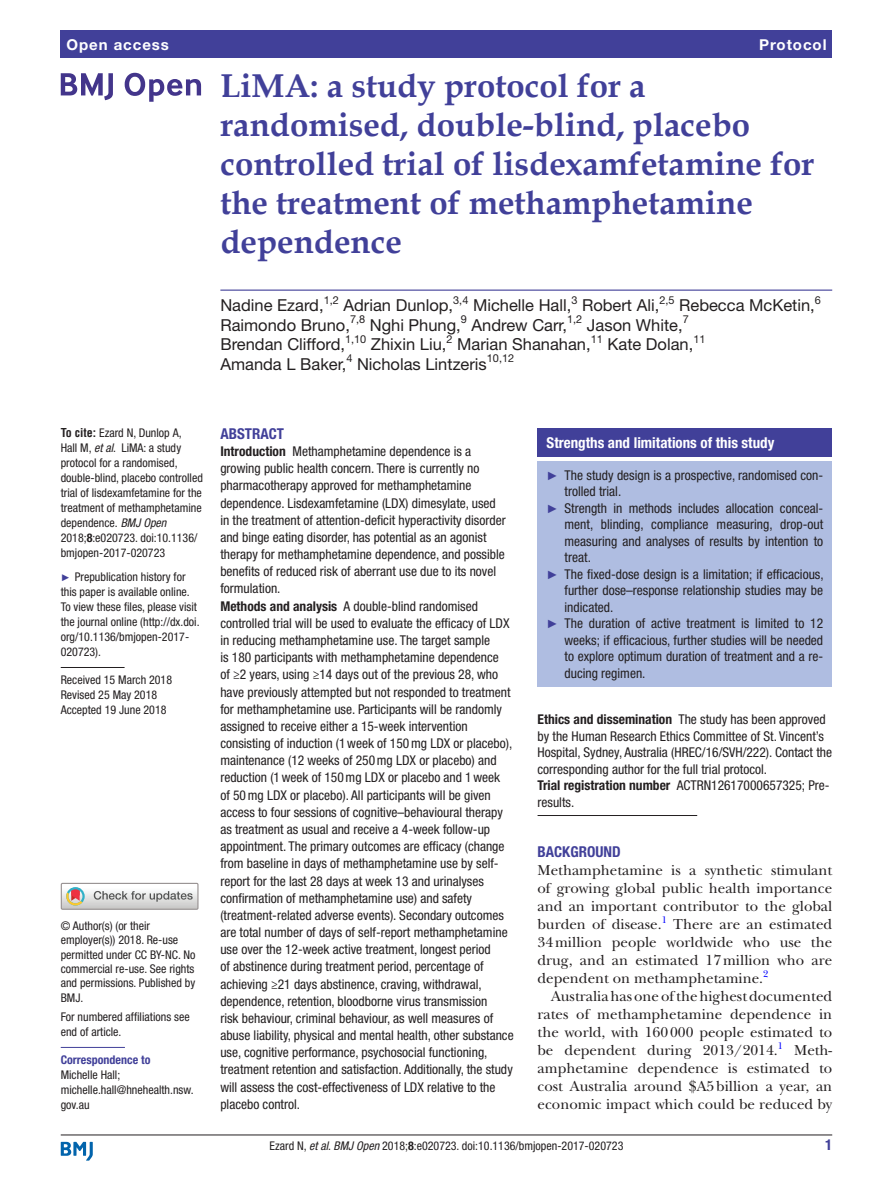
<style>
.page{position:relative;width:893px;height:1191px;background:#fff}
.page>*{position:absolute;margin:0;border:0;box-sizing:border-box;transform-origin:0 0}
.t1{font:700 33px/39px "Book Antiqua";color:#414099}
.t2{font:16.5px "Helvetica Neue LT Std";color:#231f20}
.t3{font:15px/18px "New Baskerville";color:#231f20;text-align:justify}
.t4{font:700 condensed 15px "Helvetica Neue LT Std";color:#fff}
.t5{font:700 condensed 15px "Helvetica Neue LT Std";color:#414099}
.t6{font:700 15px "Helvetica Neue LT Std";letter-spacing:.065em;color:#fff}
.t7{font:condensed 13.5px/17.1px "Helvetica Neue LT Std";color:#231f20}
.t8{font:condensed 12px/15px "Helvetica Neue LT Std";color:#231f20}
.t9{font:700 condensed 12px "Helvetica Neue LT Std";color:#414099}
.t10{font:10.95px "Helvetica Neue LT Std";color:#231f20}
.t11{font:9.9px "New Baskerville";color:#00f}
.s1{font-family:"Helvetica LT Std";font-weight:700}
.s2{font-style:italic}
.s3{font-weight:700}
.s4{font-family:"Arial";font-stretch:normal;font-size:9.75px;color:#414099}
.s5{font-family:"Arial";font-stretch:normal;font-size:12px;color:#414099}
</style>
<div class="page">
<hr style="left:61px;top:1134px;width:771px;height:1px;background:#231f20">
<svg style="left:61px;top:1141px;width:32px;height:19px"></svg>
<div style="left:61px;top:31px;width:771px;height:27px;background:#414099"></div>
<hr style="left:220px;top:289px;width:612px;height:2px;background:#414099">
<hr style="left:61px;top:667px;width:64px;height:1px;background:#231f20">
<hr style="left:61px;top:1047px;width:64px;height:1px;background:#414099">
<svg style="left:61px;top:73px;width:52px;height:27px"></svg>
<svg style="left:125px;top:73px;width:76px;height:29px"></svg>
<div style="left:61px;top:882px;width:138px;height:27px;border:1px solid #969090"></div>
<svg style="left:61px;top:883px;width:137px;height:26px"></svg>
<hr style="left:538px;top:815px;width:159px;height:1px;background:#231f20">
<div style="left:538px;top:428px;width:294px;height:29px;background:#414099"></div>
<div style="left:538px;top:461px;width:294px;height:225px;background:#afbde1"></div>
<p class="t6" style="left:66px;top:35px;width:104px">Open access</p>
<p class="t6" style="left:759px;top:35px;width:69px">Protocol</p>
<h1 class="t1" style="left:220px;top:66px;width:595px">LiMA: a study protocol for a randomised, double-blind, placebo controlled trial of lisdexamfetamine for the treatment of methamphetamine dependence</h1>
<p class="t2" style="left:220px;top:296px;width:105px">Nadine Ezard,</p>
<p class="t10" style="left:324px;top:293px;width:17px">1,2</p>
<p class="t2" style="left:343px;top:296px;width:111px">Adrian Dunlop,</p>
<p class="t10" style="left:453px;top:293px;width:17px">3,4</p>
<p class="t2" style="left:473px;top:296px;width:100px">Michelle Hall,</p>
<p class="t10" style="left:571px;top:293px;width:8px">3</p>
<p class="t2" style="left:582px;top:296px;width:79px">Robert Ali,</p>
<p class="t10" style="left:659px;top:293px;width:17px">2,5</p>
<p class="t2" style="left:679px;top:296px;width:137px">Rebecca McKetin,</p>
<p class="t10" style="left:815px;top:293px;width:8px">6</p>
<p class="t2" style="left:220px;top:315px;width:131px">Raimondo Bruno,</p>
<p class="t10" style="left:350px;top:313px;width:17px">7,8</p>
<p class="t2" style="left:370px;top:315px;width:93px">Nghi Phung,</p>
<p class="t10" style="left:461px;top:313px;width:8px">9</p>
<p class="t2" style="left:472px;top:315px;width:97px">Andrew Carr,</p>
<p class="t10" style="left:567px;top:313px;width:17px">1,2</p>
<p class="t2" style="left:587px;top:315px;width:97px">Jason White,</p>
<p class="t10" style="left:683px;top:313px;width:8px">7</p>
<p class="t2" style="left:220px;top:335px;width:126px">Brendan Clifford,</p>
<p class="t10" style="left:345px;top:332px;width:23px">1,10</p>
<p class="t2" style="left:371px;top:335px;width:77px">Zhixin Liu,</p>
<p class="t10" style="left:446px;top:332px;width:8px">2</p>
<p class="t2" style="left:457px;top:335px;width:135px">Marian Shanahan,</p>
<p class="t10" style="left:591px;top:332px;width:14px">11</p>
<p class="t2" style="left:607px;top:335px;width:87px">Kate Dolan,</p>
<p class="t10" style="left:693px;top:332px;width:14px">11</p>
<p class="t2" style="left:220px;top:354px;width:127px">Amanda L Baker,</p>
<p class="t10" style="left:346px;top:352px;width:8px">4</p>
<p class="t2" style="left:357px;top:354px;width:131px">Nicholas Lintzeris</p>
<p class="t10" style="left:487px;top:352px;width:29px">10,12</p>
<p class="t8" style="left:61px;top:425px;width:144px"><span class="s1">To cite:</span> Ezard N, Dunlop A,<br>Hall M, <span class="s2">et al</span>. LiMA: a study protocol for a randomised, double-blind, placebo controlled trial of lisdexamfetamine for the treatment of methamphetamine dependence. <span class="s2">BMJ Open<br></span>2018;<span class="s3">8</span>:e020723. doi:10.1136/ bmjopen-2017-020723</p>
<p class="t8" style="left:61px;top:569px;width:140px"><span class="s4">►</span> Prepublication history for this paper is available online.<br>To view these files, please visit the journal online (http://dx.doi. org/10.1136/bmjopen-2017-<br>020723).</p>
<p class="t8" style="left:61px;top:672px;width:113px">Received 15 March 2018<br>Revised 25 May 2018<br>Accepted 19 June 2018</p>
<p class="t8" style="left:61px;top:918px;width:136px;line-height:14.4px">© Author(s) (or their employer(s)) 2018. Re-use permitted under CC BY-NC. No commercial re-use. See rights and permissions. Published by<br>BMJ.</p>
<p class="t8" style="left:61px;top:1009px;width:130px">For numbered affiliations see end of article.</p>
<p class="t9" style="left:61px;top:1052px;width:91px">Correspondence to</p>
<p class="t8" style="left:61px;top:1067px;width:135px">Michelle Hall; michelle.hall@hnehealth.nsw. gov.au</p>
<p class="t5" style="left:220px;top:424px;width:65px">Abstract</p>
<p class="t7" style="left:220px;top:442px;width:295px"><span class="s3">Introduction</span> Methamphetamine dependence is a growing public health concern. There is currently no pharmacotherapy approved for methamphetamine dependence. Lisdexamfetamine (LDX) dimesylate, used<br>in the treatment of attention-deficit hyperactivity disorder and binge eating disorder, has potential as an agonist therapy for methamphetamine dependence, and possible benefits of reduced risk of aberrant use due to its novel formulation.<br><span class="s3">Methods and analysis</span> A double-blind randomised controlled trial will be used to evaluate the efficacy of LDX in reducing methamphetamine use. The target sample<br>is 180 participants with methamphetamine dependence<br>of ≥2 years, using ≥14 days out of the previous 28, who have previously attempted but not responded to treatment for methamphetamine use. Participants will be randomly assigned to receive either a 15-week intervention consisting of induction (1week of 150mg LDX or placebo), maintenance (12 weeks of 250mg LDX or placebo) and reduction (1week of 150mg LDX or placebo and 1week<br>of 50mg LDX or placebo). All participants will be given access to four sessions of cognitive–behavioural therapy as treatment as usual and receive a 4-week follow-up appointment. The primary outcomes are efficacy (change from baseline in days of methamphetamine use by self&shy;report for the last 28 days at week 13 and urinalyses confirmation of methamphetamine use) and safety (treatment-related adverse events). Secondary outcomes are total number of days of self-report methamphetamine use over the 12-week active treatment, longest period<br>of abstinence during treatment period, percentage of achieving ≥21 days abstinence, craving, withdrawal, dependence, retention, bloodborne virus transmission<br>risk behaviour, criminal behaviour, as well measures of abuse liability, physical and mental health, other substance use, cognitive performance, psychosocial functioning, treatment retention and satisfaction. Additionally, the study will assess the cost-effectiveness of LDX relative to the placebo control.</p>
<p class="t4" style="left:547px;top:433px;width:229px">Strengths and limitations of this study</p>
<p class="t7" style="left:547px;top:466px;width:278px"><span class="s5">►</span> The study design is a prospective, randomised con-</p>
<p class="t7" style="left:565px;top:483px;width:58px">trolled trial.</p>
<p class="t7" style="left:547px;top:499px;width:278px"><span class="s5">►</span> Strength in methods includes allocation conceal-</p>
<p class="t7" style="left:565px;top:516px;width:260px">ment, blinding, compliance measuring, drop-out</p>
<p class="t7" style="left:565px;top:532px;width:260px">measuring and analyses of results by intention to</p>
<p class="t7" style="left:565px;top:549px;width:28px">treat.</p>
<p class="t7" style="left:547px;top:565px;width:279px"><span class="s5">►</span> The fixed-dose design is a limitation; if efficacious,</p>
<p class="t7" style="left:565px;top:582px;width:260px">further dose–response relationship studies may be</p>
<p class="t7" style="left:565px;top:598px;width:50px">indicated.</p>
<p class="t7" style="left:547px;top:615px;width:278px"><span class="s5">►</span> The duration of active treatment is limited to 12</p>
<p class="t7" style="left:565px;top:631px;width:260px">weeks; if efficacious, further studies will be needed</p>
<p class="t7" style="left:565px;top:648px;width:260px">to explore optimum duration of treatment and a re-</p>
<p class="t7" style="left:565px;top:664px;width:82px">ducing regimen.</p>
<p class="t7" style="left:538px;top:711px;width:296px;line-height:16.5px"><span class="s3">Ethics and dissemination</span> The study has been approved by the Human Research Ethics Committee of St. Vincent’s Hospital, Sydney, Australia (HREC/16/SVH/222). Contact the corresponding author for the full trial protocol.<br><span class="s3">Trial registration number</span> ACTRN12617000657325; Pre&shy;results.</p>
<p class="t5" style="left:538px;top:843px;width:85px">Background</p>
<p class="t3" style="left:538px;top:861px;width:296px">Methamphetamine is a synthetic stimulant of growing global public health importance and an important contributor to the global burden of disease.</p>
<p class="t11" style="left:662px;top:913px;width:7px">1</p>
<p class="t3" style="left:538px;top:915px;width:296px;text-indent:136px">There are an estimated 34million people worldwide who use the drug, and an estimated 17million who are dependent on methamphetamine.</p>
<p class="t11" style="left:763px;top:967px;width:7px">2</p>
<p class="t3" style="left:538px;top:987px;width:296px;text-indent:14px">Australia has one of the highest documented rates of methamphetamine dependence in the world, with 160000 people estimated to be dependent during 2013/2014.<sup>1</sup></p>
<p class="t3" style="left:538px;top:1041px;width:296px;text-indent:257px">Meth&shy;amphetamine dependence is estimated to cost Australia around $A5billion a year, an economic impact which could be reduced by</p>
<p class="t8" style="left:270px;top:1137px;width:355px">Ezard N, <span class="s2">et al</span>. <span class="s2">BMJ Open</span> 2018;<span class="s3">8</span>:e020723. doi:10.1136/bmjopen-2017-020723</p>
<p class="t5" style="left:825px;top:1135px;width:9px">1</p>
</div>
